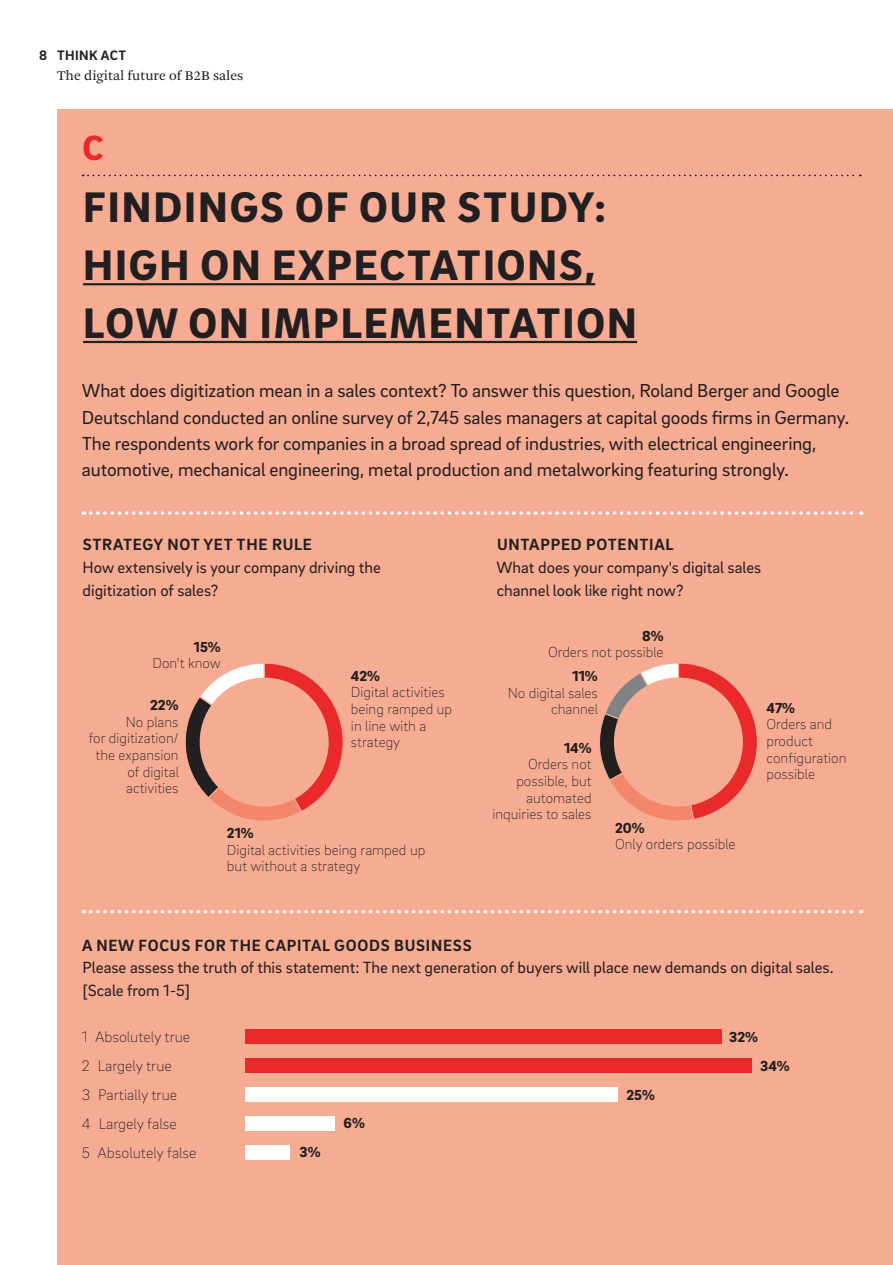
<style>
.page{position:relative;width:893px;height:1265px;background:#fff}
.page>*{position:absolute;margin:0;border:0;box-sizing:border-box;transform-origin:0 0}
.t1{font:900 43.75px/57.8px "Brix Sans";letter-spacing:.045em;color:#231f20}
.t2{font:900 35.88px "Brix Sans";color:#e9292a}
.t3{font:19.25px/26.2px "Brix Sans";letter-spacing:-.005em;color:#231f20}
.t4{font:16.62px/22.8px "Brix Sans";color:#231f20}
.t5{font:700 16.62px "Brix Sans";letter-spacing:.045em;color:#231f20}
.t6{font:200 15.58px "Brix Sans";color:#231f20}
.t7{font:200 14.88px/16.6px "Brix Sans";color:#231f20}
.t8{font:900 14.88px "Brix Sans";color:#231f20}
.t9{font:14px "Arnhem Pro Blond";color:#231f20}
.t10{font:700 14px "Brix Sans";letter-spacing:.03em;color:#231f20}
</style>
<div class="page">
<div style="left:57px;top:109px;width:836px;height:1156px;background:#f6ac93"></div>
<svg style="left:185px;top:663px;width:158px;height:158px"></svg>
<svg style="left:83px;top:175px;width:778px;height:1px"></svg>
<svg style="left:91px;top:511px;width:771px;height:4px"></svg>
<svg style="left:91px;top:910px;width:771px;height:3px"></svg>
<hr style="left:83px;top:283px;width:512px;height:2px;background:#231f20">
<hr style="left:83px;top:341px;width:554px;height:2px;background:#231f20">
<svg style="left:599px;top:663px;width:158px;height:158px"></svg>
<div style="left:200px;top:678px;width:129px;height:129px;background:#f6ac93;border-radius:50%"></div>
<div style="left:614px;top:677px;width:129px;height:129px;background:#f6ac93;border-radius:50%"></div>
<div style="left:246px;top:1029px;width:476px;height:15px;background:#e9292a"></div>
<div style="left:246px;top:1058px;width:506px;height:15px;background:#e9292a"></div>
<div style="left:246px;top:1087px;width:372px;height:15px;background:#fff"></div>
<div style="left:246px;top:1116px;width:89px;height:15px;background:#fff"></div>
<div style="left:246px;top:1145px;width:44px;height:15px;background:#fff"></div>
<p class="t10" style="left:39px;top:46px;width:10px">8</p>
<p class="t10" style="left:57px;top:46px;width:71px">THINK ACT</p>
<p class="t9" style="left:57px;top:67px;width:188px">The digital future of B2B sales</p>
<h2 class="t2" style="left:82px;top:124px;width:23px">C</h2>
<h1 class="t1" style="left:83px;top:176px;width:555px">FINDINGS OF OUR STUDY:<br>HIGH ON EXPECTATIONS,<br>LOW ON IMPLEMENTATION</h1>
<p class="t3" style="left:82px;top:377px;width:769px">What does digitization mean in a sales context? To answer this question, Roland Berger and Google Deutschland conducted an online survey of 2,745 sales managers at capital goods firms in Germany.<br>The respondents work for companies in a broad spread of industries, with electrical engineering, automotive, mechanical engineering, metal production and metalworking featuring strongly.</p>
<p class="t5" style="left:83px;top:534px;width:231px">STRATEGY NOT YET THE RULE</p>
<p class="t4" style="left:82px;top:555px;width:300px">How extensively is your company driving the digitization of sales?</p>
<p class="t8" style="left:194px;top:637px;width:28px">15%</p>
<p class="t7" style="left:152px;top:655px;width:70px">Don't know</p>
<p class="t8" style="left:150px;top:695px;width:30px">22%</p>
<p class="t7" style="left:89px;top:713px;width:92px;text-align:right">No plans<br>for digitization/ the expansion of digital activities</p>
<p class="t8" style="left:351px;top:666px;width:31px">42%</p>
<p class="t7" style="left:351px;top:684px;width:103px">Digital activities being ramped up in line with a strategy</p>
<p class="t8" style="left:227px;top:823px;width:28px">21%</p>
<p class="t7" style="left:227px;top:841px;width:200px">Digital activities being ramped up but without a strategy</p>
<p class="t5" style="left:497px;top:534px;width:178px">UNTAPPED POTENTIAL</p>
<p class="t4" style="left:496px;top:555px;width:266px">What does your company's digital sales channel look like right now?</p>
<p class="t8" style="left:642px;top:626px;width:23px">8%</p>
<p class="t7" style="left:548px;top:644px;width:117px">Orders not possible</p>
<p class="t8" style="left:573px;top:666px;width:27px">11%</p>
<p class="t7" style="left:508px;top:684px;width:92px;text-align:right">No digital sales channel</p>
<p class="t8" style="left:564px;top:738px;width:29px">14%</p>
<p class="t7" style="left:493px;top:755px;width:101px;text-align:right">Orders not possible, but automated inquiries to sales</p>
<p class="t8" style="left:615px;top:818px;width:31px">20%</p>
<p class="t7" style="left:615px;top:835px;width:122px">Only orders possible</p>
<p class="t8" style="left:766px;top:698px;width:30px">47%</p>
<p class="t7" style="left:766px;top:715px;width:81px">Orders and product configuration possible</p>
<p class="t5" style="left:82px;top:934px;width:391px">A NEW FOCUS FOR THE CAPITAL GOODS BUSINESS</p>
<p class="t4" style="left:83px;top:956px;width:752px">Please assess the truth of this statement: The next generation of buyers will place new demands on digital sales. [Scale from 1-5]</p>
<p class="t6" style="left:82px;top:1027px;width:110px">1 Absolutely true</p>
<p class="t8" style="left:729px;top:1027px;width:30px">32%</p>
<p class="t6" style="left:82px;top:1056px;width:92px">2 Largely true</p>
<p class="t8" style="left:760px;top:1056px;width:31px">34%</p>
<p class="t6" style="left:82px;top:1085px;width:97px">3 Partially true</p>
<p class="t8" style="left:626px;top:1085px;width:30px">25%</p>
<p class="t6" style="left:82px;top:1114px;width:96px">4 Largely false</p>
<p class="t8" style="left:344px;top:1114px;width:23px">6%</p>
<p class="t6" style="left:82px;top:1143px;width:116px">5 Absolutely false</p>
<p class="t8" style="left:299px;top:1143px;width:23px">3%</p>
</div>
